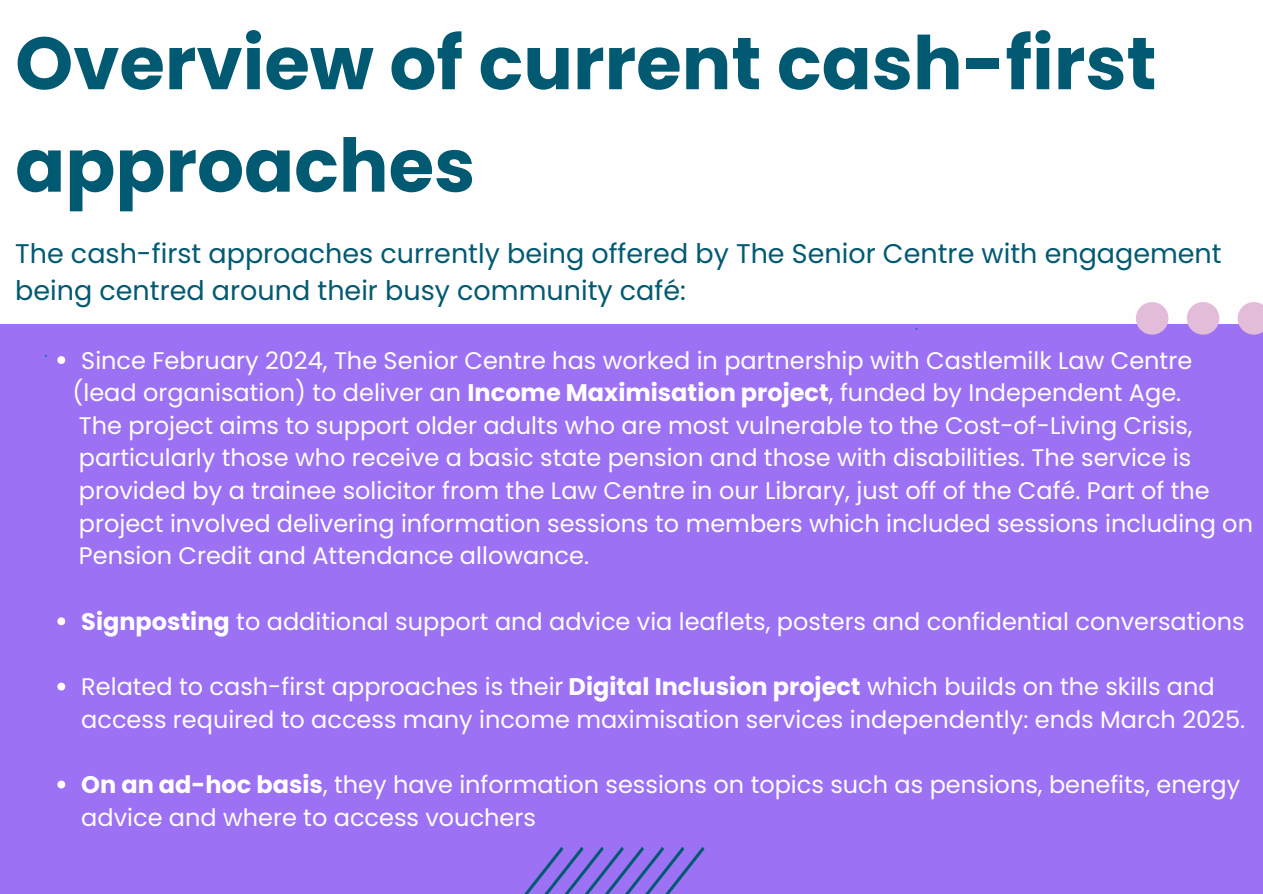
<style>
.page{position:relative;width:1263px;height:894px;background:#fff}
.page>*{position:absolute;margin:0;border:0;box-sizing:border-box;transform-origin:0 0}
.t1{font:700 73.8px/102.3px "Poppins";color:#025a72}
.t2{font:27px/37.2px "Poppins";color:#025a72}
.t3{font:24px/32.7px "Poppins";color:#fffefe}
.s1{font-weight:700}
</style>
<div class="page">
<div style="left:0;top:0;width:1263px;height:893px;background:#9c71f4"></div>
<div style="left:0;top:0;width:1263px;height:323px;background:#fffefe"></div>
<svg style="left:1136px;top:302px;width:32px;height:32px"></svg>
<svg style="left:1187px;top:302px;width:32px;height:32px"></svg>
<svg style="left:1238px;top:302px;width:25px;height:32px"></svg>
<svg style="left:525px;top:847px;width:179px;height:46px"></svg>
<svg style="left:57px;top:356px;width:8px;height:8px"></svg>
<svg style="left:57px;top:617px;width:8px;height:8px"></svg>
<svg style="left:57px;top:682px;width:8px;height:8px"></svg>
<svg style="left:57px;top:780px;width:8px;height:8px"></svg>
<h1 class="t1" style="left:15px;top:12px;width:1143px">Overview of current cash-first approaches</h1>
<h2 class="t2" style="left:15px;top:235px;width:1208px">The cash-first approaches currently being offered by The Senior Centre with engagement being centred around their busy community café:</h2>
<p class="t3" style="left:81px;top:343px;width:1112px">Since February 2024, The Senior Centre has worked in partnership with Castlemilk Law Centre</p>
<p class="t3" style="left:73px;top:376px;width:1110px">(lead organisation) to deliver an <span class="s1">Income Maximisation project</span>, funded by Independent Age.</p>
<p class="t3" style="left:79px;top:409px;width:1115px">The project aims to support older adults who are most vulnerable to the Cost-of-Living Crisis,</p>
<p class="t3" style="left:79px;top:441px;width:1114px">particularly those who receive a basic state pension and those with disabilities. The service is</p>
<p class="t3" style="left:79px;top:474px;width:1132px">provided by a trainee solicitor from the Law Centre in our Library, just off of the Café. Part of the</p>
<p class="t3" style="left:79px;top:507px;width:1175px">project involved delivering information sessions to members which included sessions including on</p>
<p class="t3" style="left:79px;top:539px;width:512px">Pension Credit and Attendance allowance.</p>
<p class="t3" style="left:81px;top:604px;width:1165px"><span class="s1">Signposting</span> to additional support and advice via leaflets, posters and confidential conversations</p>
<p class="t3" style="left:81px;top:670px;width:1165px">Related to cash-first approaches is their <span class="s1">Digital Inclusion project</span> which builds on the skills and access required to access many income maximisation services independently: ends March 2025.</p>
<p class="t3" style="left:81px;top:768px;width:1160px"><span class="s1">On an ad-hoc basis</span>, they have information sessions on topics such as pensions, benefits, energy advice and where to access vouchers</p>
</div>
